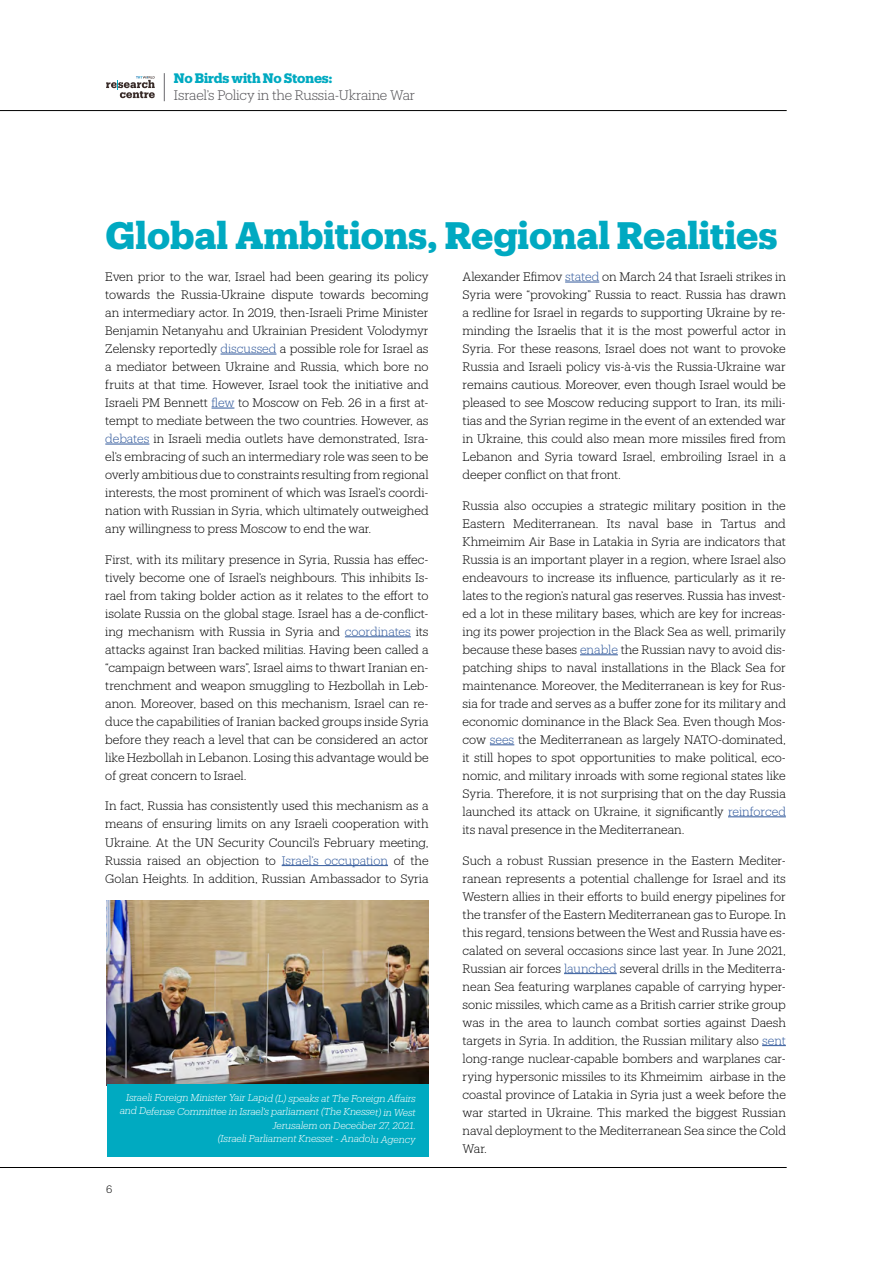
<style>
.page{position:relative;width:893px;height:1263px;background:#fff}
.page>*{position:absolute;margin:0;border:0;box-sizing:border-box;transform-origin:0 0}
.t1{font:700 37.5px "Produkt";color:#00a9c1}
.t2{font:300 13.5px "Produkt";letter-spacing:-.01em;color:#504f53}
.t3{font:700 13.5px "Produkt";letter-spacing:-.015em;color:#00aac1}
.t4{font:300 12px/18px "Produkt";letter-spacing:-.005em;color:#000;text-align:justify}
.t5{font:300 10.5px "Produkt";color:#000}
.t6{font:italic 300 9.75px/13.5px "Produkt";letter-spacing:-.01em;color:#fff;text-align:right}
.s1{color:#30589b}
</style>
<div class="page">
<hr style="left:0;top:110px;width:787px;height:1px;background:#000">
<svg style="left:164px;top:73px;width:1px;height:28px"></svg>
<svg style="left:106px;top:76px;width:49px;height:22px"></svg>
<hr style="left:0;top:1167px;width:787px;height:1px;background:#000">
<hr style="left:221px;top:354px;width:55px;height:1px;background:#30589b">
<svg style="left:212px;top:408px;width:22px;height:1px"></svg>
<hr style="left:105px;top:444px;width:44px;height:1px;background:#30589b">
<hr style="left:345px;top:636px;width:66px;height:1px;background:#30589b">
<hr style="left:282px;top:865px;width:106px;height:1px;background:#30589b">
<hr style="left:565px;top:282px;width:34px;height:1px;background:#30589b">
<hr style="left:580px;top:654px;width:38px;height:1px;background:#30589b">
<svg style="left:490px;top:744px;width:24px;height:1px"></svg>
<hr style="left:728px;top:816px;width:58px;height:1px;background:#30589b">
<hr style="left:564px;top:973px;width:53px;height:1px;background:#30589b">
<svg style="left:762px;top:1045px;width:24px;height:1px"></svg>
<img style="left:107px;top:900px;width:322px;height:184px">
<div style="left:107px;top:1084px;width:322px;height:73px;background:#00aac1"></div>
<p class="t3" style="left:174px;top:69px;width:160px">No Birds with No Stones:</p>
<p class="t2" style="left:174px;top:86px;width:243px">Israel’s Policy in the Russia-Ukraine War</p>
<h1 class="t1" style="left:106px;top:209px;width:674px">Global Ambitions, Regional Realities</h1>
<p class="t4" style="left:105px;top:267px;width:325px">Even prior to the war, Israel had been gearing its policy towards the Russia-Ukraine dispute towards becoming an intermediary actor. In 2019, then-Israeli Prime Minister Benjamin Netanyahu and Ukrainian President Volodymyr Zelensky reportedly <span class="s1">discussed</span> a possible role for Israel as a mediator between Ukraine and Russia, which bore no fruits at that time. However, Israel took the initiative and Israeli PM Bennett <span class="s1">flew</span> to Moscow on Feb. 26 in a first at&shy;tempt to mediate between the two countries. However, as <span class="s1">debates</span> in Israeli media outlets have demonstrated, Isra&shy;el’s embracing of such an intermediary role was seen to be overly ambitious due to constraints resulting from regional interests, the most prominent of which was Israel’s coordi&shy;nation with Russian in Syria, which ultimately outweighed any willingness to press Moscow to end the war.</p>
<p class="t4" style="left:105px;top:550px;width:325px">First, with its military presence in Syria, Russia has effec&shy;tively become one of Israel’s neighbours. This inhibits Is&shy;rael from taking bolder action as it relates to the effort to isolate Russia on the global stage. Israel has a de-conflict&shy;ing mechanism with Russia in Syria and <span class="s1">coordinates</span> its attacks against Iran backed militias. Having been called a “campaign between wars”, Israel aims to thwart Iranian en&shy;trenchment and weapon smuggling to Hezbollah in Leb&shy;anon. Moreover, based on this mechanism, Israel can re&shy;duce the capabilities of Iranian backed groups inside Syria before they reach a level that can be considered an actor like Hezbollah in Lebanon. Losing this advantage would be of great concern to Israel.</p>
<p class="t4" style="left:105px;top:796px;width:325px">In fact, Russia has consistently used this mechanism as a means of ensuring limits on any Israeli cooperation with Ukraine. At the UN Security Council’s February meeting, Russia raised an objection to <span class="s1">Israel’s occupation</span> of the Golan Heights. In addition, Russian Ambassador to Syria</p>
<p class="t4" style="left:463px;top:267px;width:325px">Alexander Efimov <span class="s1">stated</span> on March 24 that Israeli strikes in Syria were “provoking” Russia to react. Russia has drawn a redline for Israel in regards to supporting Ukraine by re&shy;minding the Israelis that it is the most powerful actor in Syria. For these reasons, Israel does not want to provoke Russia and Israeli policy vis-à-vis the Russia-Ukraine war remains cautious. Moreover, even though Israel would be pleased to see Moscow reducing support to Iran, its mili&shy;tias and the Syrian regime in the event of an extended war in Ukraine, this could also mean more missiles fired from Lebanon and Syria toward Israel, embroiling Israel in a deeper conflict on that front.</p>
<p class="t4" style="left:463px;top:496px;width:325px">Russia also occupies a strategic military position in the Eastern Mediterranean. Its naval base in Tartus and Khmeimim Air Base in Latakia in Syria are indicators that Russia is an important player in a region, where Israel also endeavours to increase its influence, particularly as it re&shy;lates to the region’s natural gas reserves. Russia has invest&shy;ed a lot in these military bases, which are key for increas&shy;ing its power projection in the Black Sea as well, primarily because these bases <span class="s1">enable</span> the Russian navy to avoid dis&shy;patching ships to naval installations in the Black Sea for maintenance. Moreover, the Mediterranean is key for Rus&shy;sia for trade and serves as a buffer zone for its military and economic dominance in the Black Sea. Even though Mos&shy;cow <span class="s1">sees</span> the Mediterranean as largely NATO-dominated, it still hopes to spot opportunities to make political, eco&shy;nomic, and military inroads with some regional states like Syria. Therefore, it is not surprising that on the day Russia launched its attack on Ukraine, it significantly <span class="s1">reinforced </span>its naval presence in the Mediterranean.</p>
<p class="t4" style="left:463px;top:850px;width:325px">Such a robust Russian presence in the Eastern Mediter&shy;ranean represents a potential challenge for Israel and its Western allies in their efforts to build energy pipelines for the transfer of the Eastern Mediterranean gas to Europe. In this regard, tensions between the West and Russia have es&shy;calated on several occasions since last year. In June 2021, Russian air forces <span class="s1">launched</span> several drills in the Mediterra&shy;nean Sea featuring warplanes capable of carrying hyper&shy;sonic missiles, which came as a British carrier strike group was in the area to launch combat sorties against Daesh targets in Syria. In addition, the Russian military also <span class="s1">sent </span>long-range nuclear-capable bombers and warplanes car&shy;rying hypersonic missiles to its Khmeimim airbase in the coastal province of Latakia in Syria just a week before the war started in Ukraine. This marked the biggest Russian naval deployment to the Mediterranean Sea since the Cold War.</p>
<p class="t6" style="left:120px;top:1091px;width:298px">Israeli Foreign Minister Yair Lapid (L) speaks at The Foreign Affairs and Defense Committee in Israel's parliament (The Knesset) in West Jerusalem on Deceöber 27, 2021.<br>(Israeli Parliament Knesset - Anadolu Agency</p>
<p class="t5" style="left:106px;top:1182px;width:8px">6</p>
</div>
